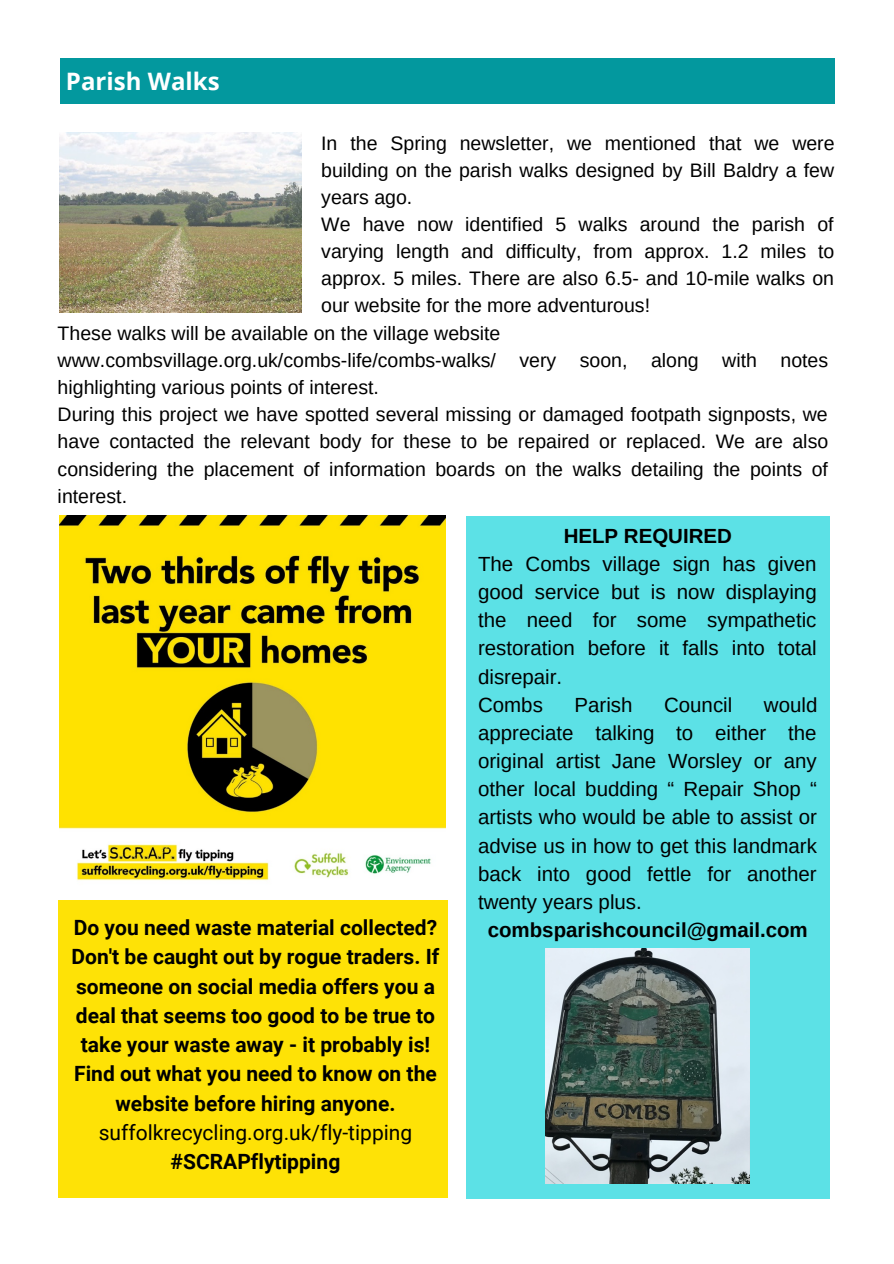
<style>
.page{position:relative;width:894px;height:1264px;background:#fff}
.page>*{position:absolute;margin:0;border:0;box-sizing:border-box;transform-origin:0 0}
.t1{font:700 24px "Open Sans";color:#fff}
.t2{font:700 21px/29.2px "Roboto";color:#000;text-align:center}
.t3{font:21px "Roboto";color:#000}
.t4{font:20.4px/28.2px "Arimo";color:#000;text-align:justify}
.t5{font:700 20.4px "Arimo";color:#000}
.t6{font:19.5px/27px "Arimo";color:#000;text-align:justify}
</style>
<div class="page">
<img style="left:60px;top:132px;width:242px;height:180px">
<div style="left:60px;top:58px;width:774px;height:45px;background:#03989e"></div>
<img style="left:60px;top:515px;width:385px;height:366px">
<div style="left:58px;top:900px;width:389px;height:297px;background:#fee206"></div>
<div style="left:466px;top:515px;width:363px;height:683px;background:#5ce1e6"></div>
<img style="left:545px;top:948px;width:204px;height:235px">
<p class="t1" style="left:66px;top:65px;width:155px">Parish Walks</p>
<p class="t6" style="left:321px;top:130px;width:514px">In the Spring newsletter, we mentioned that we were building on the parish walks designed by Bill Baldry a few years ago.</p>
<p class="t6" style="left:321px;top:211px;width:514px">We have now identified 5 walks around the parish of varying length and difficulty, from approx. 1.2 miles to approx. 5 miles. There are also 6.5- and 10-mile walks on our website for the more adventurous!</p>
<p class="t6" style="left:58px;top:320px;width:444px">These walks will be available on the village website</p>
<p class="t6" style="left:58px;top:347px;width:771px">www.combsvillage.org.uk/combs-life/combs-walks/ very soon, along with notes highlighting various points of interest.</p>
<p class="t6" style="left:58px;top:401px;width:771px">During this project we have spotted several missing or damaged footpath signposts, we have contacted the relevant body for these to be repaired or replaced. We are also considering the placement of information boards on the walks detailing the points of interest.</p>
<p class="t2" style="left:74px;top:913px;width:365px">Do you need waste material collected?</p>
<p class="t2" style="left:72px;top:942px;width:369px">Don't be caught out by rogue traders. If someone on social media offers you a deal that seems too good to be true to take your waste away - it probably is!<br>Find out what you need to know on the website before hiring anyone.</p>
<p class="t3" style="left:99px;top:1120px;width:315px">suffolkrecycling.org.uk/fly-tipping</p>
<p class="t2" style="left:171px;top:1147px;width:171px">#SCRAPflytipping</p>
<p class="t5" style="left:563px;top:524px;width:170px">HELP REQUIRED</p>
<p class="t4" style="left:478px;top:550px;width:340px">The Combs village sign has given good service but is now displaying the need for some sympathetic restoration before it falls into total disrepair.</p>
<p class="t4" style="left:478px;top:690px;width:66px">Combs</p>
<p class="t4" style="left:574px;top:690px;width:59px">Parish</p>
<p class="t4" style="left:664px;top:690px;width:70px">Council</p>
<p class="t4" style="left:478px;top:690px;width:341px;text-indent:286px">would appreciate talking to either the original artist Jane Worsley or any other local budding “ Repair Shop “ artists who would be able to assist or advise us in how to get this landmark back into good fettle for another twenty years plus.</p>
<p class="t5" style="left:487px;top:918px;width:321px">combsparishcouncil@gmail.com</p>
</div>
